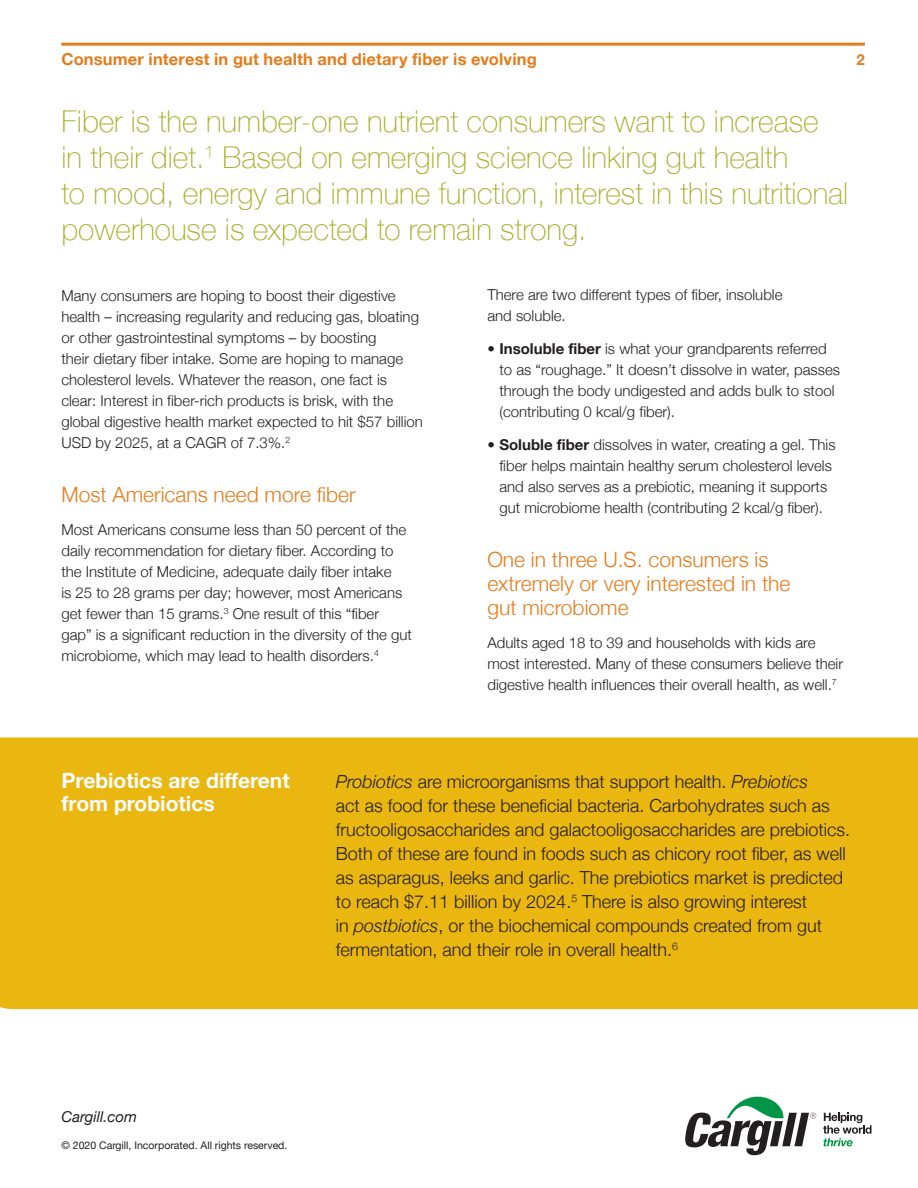
<style>
.page{position:relative;width:918px;height:1188px;background:#fff}
.page>*{position:absolute;margin:0;border:0;box-sizing:border-box;transform-origin:0 0}
.t1{font:100 30px/36px "Helvetica Neue";color:#a8ad2a}
.subhd-kim{font:300 21px/24px "Helvetica Neue";color:#e37c1c}
.subhd-kim-2{font:700 21px/22.5px "Helvetica Neue";color:#fff}
.subhd-kim-3{font:300 18px/24px "Helvetica Neue";color:#231f20}
.t2{font:700 16.5px "Helvetica Neue";letter-spacing:.01em;color:#e37c1c}
.t3{font:300 15px/21px "Helvetica Neue";color:#231f20}
.FOOTNOTES{font:italic 15px "Helvetica Neue";color:#231f20}
.t4{font:700 15px "Helvetica Neue";color:#e37c1c}
.FOOTNOTES-2{font:10.5px "Helvetica Neue";color:#231f20}
.s1{font-weight:700}
.s2{font-style:italic}
</style>
<div class="page">
<hr style="left:61px;top:43px;width:804px;height:3px;background:#e37c1c">
<svg style="left:685px;top:1096px;width:131px;height:59px"></svg>
<svg style="left:823px;top:1113px;width:49px;height:33px"></svg>
<div style="left:0;top:738px;width:918px;height:271px;background:#eab610"></div>
<p class="t2" style="left:61px;top:46px;width:477px">Consumer interest in gut health and dietary fiber is evolving</p>
<p class="t4" style="left:857px;top:48px;width:10px">2</p>
<p class="t1" style="left:62px;top:102px;width:788px">Fiber is the number-one nutrient consumers want to increase<br>in their diet.<sup>1</sup> Based on emerging science linking gut health<br>to mood, energy and immune function, interest in this nutritional powerhouse is expected to remain strong.</p>
<p class="t3" style="left:61px;top:284px;width:363px">Many consumers are hoping to boost their digestive health – increasing regularity and reducing gas, bloating or other gastrointestinal symptoms – by boosting<br>their dietary fiber intake. Some are hoping to manage cholesterol levels. Whatever the reason, one fact is clear: Interest in fiber-rich products is brisk, with the global digestive health market expected to hit $57 billion USD by 2025, at a CAGR of 7.3%.<sup>2</sup></p>
<p class="subhd-kim" style="left:61px;top:481px;width:296px">Most Americans need more fiber</p>
<p class="t3" style="left:61px;top:518px;width:352px">Most Americans consume less than 50 percent of the daily recommendation for dietary fiber. According to the Institute of Medicine, adequate daily fiber intake<br>is 25 to 28 grams per day; however, most Americans get fewer than 15 grams.<sup>3</sup> One result of this “fiber gap” is a significant reduction in the diversity of the gut microbiome, which may lead to health disorders.<sup>4</sup></p>
<p class="t3" style="left:487px;top:283px;width:297px">There are two different types of fiber, insoluble and soluble.</p>
<p class="t3" style="left:499px;top:337px;width:342px;text-indent:-12px">• <span class="s1">Insoluble fiber</span> is what your grandparents referred to as “roughage.” It doesn’t dissolve in water, passes through the body undigested and adds bulk to stool (contributing 0 kcal/g fiber).</p>
<p class="t3" style="left:487px;top:433px;width:350px;text-align:center">• <span class="s1">Soluble fiber</span> dissolves in water, creating a gel. This fiber helps maintain healthy serum cholesterol levels and also serves as a prebiotic, meaning it supports gut microbiome health (contributing 2 kcal/g fiber).</p>
<p class="subhd-kim" style="left:487px;top:546px;width:305px">One in three U.S. consumers is extremely or very interested in the gut microbiome</p>
<p class="t3" style="left:487px;top:631px;width:357px">Adults aged 18 to 39 and households with kids are most interested. Many of these consumers believe their digestive health influences their overall health, as well.<sup>7</sup></p>
<p class="subhd-kim-2" style="left:62px;top:770px;width:230px">Prebiotics are different from probiotics</p>
<p class="subhd-kim-3" style="left:336px;top:769px;width:516px"><span class="s2">Probiotics</span> are microorganisms that support health. <span class="s2">Prebiotics<br></span>act as food for these beneficial bacteria. Carbohydrates such as fructooligosaccharides and galactooligosaccharides are prebiotics.<br>Both of these are found in foods such as chicory root fiber, as well as asparagus, leeks and garlic. The prebiotics market is predicted to reach $7.11 billion by 2024.<sup>5</sup> There is also growing interest<br>in <span class="s2">postbiotics</span>, or the biochemical compounds created from gut fermentation, and their role in overall health.<sup>6</sup></p>
<p class="FOOTNOTES" style="left:62px;top:1105px;width:77px">Cargill.com</p>
<p class="FOOTNOTES-2" style="left:62px;top:1137px;width:227px">© 2020 Cargill, Incorporated. All rights reserved.</p>
</div>
